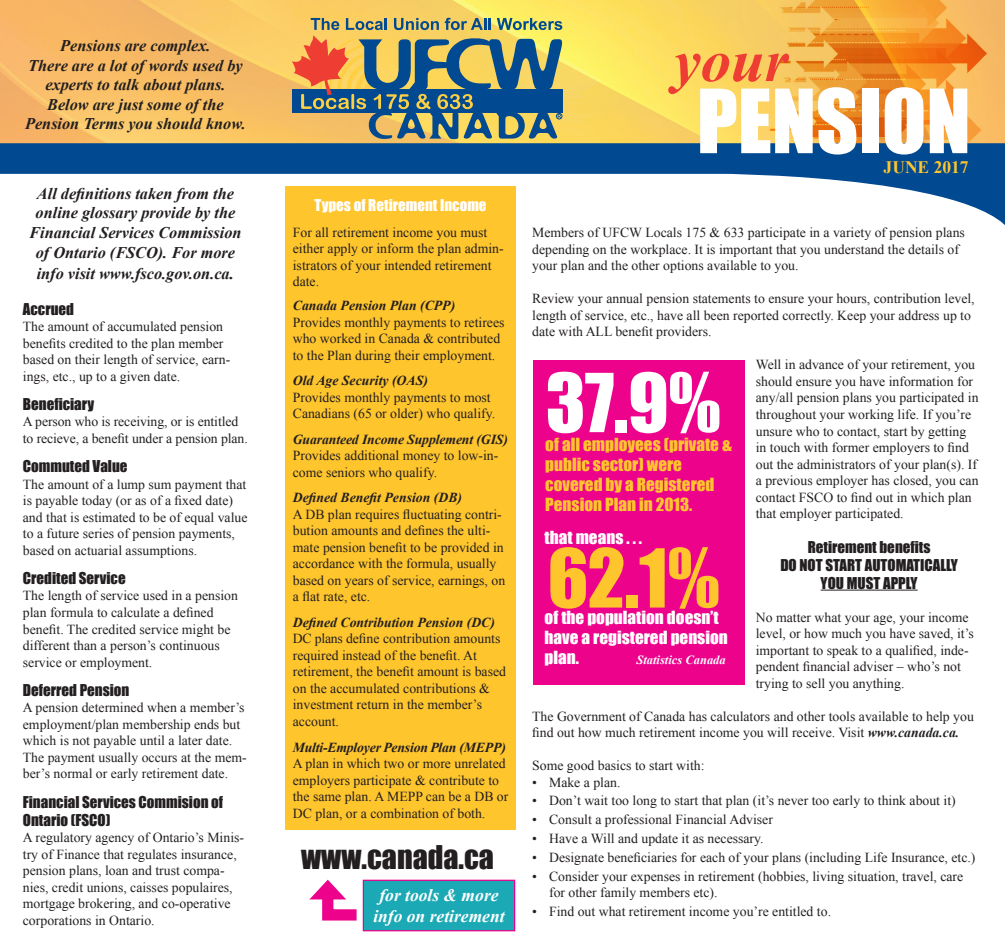
<style>
.page{position:relative;width:1005px;height:951px;background:#fff}
.page>*{position:absolute;margin:0;border:0;box-sizing:border-box;transform-origin:0 0}
.t1{font:81.62px "Impact";color:#fff}
.t2{font:75px "Impact";color:#fff}
.t3{font:75px "Impact";color:#ffc52d}
.emphasis_italic_bold{font:italic 700 60.5px "Times New Roman";color:#ee3e34}
.smallTitling{font:30px "Impact";color:#231f20}
.emphasis_italic_bold-2{font:italic 700 17.5px "Times New Roman";color:#fff}
.t4{font:700 17.5px "Times New Roman";color:#ffc52d}
.smallTitling-2{font:16.62px/20px "Impact";color:#ffc52d}
.smallTitling-3{font:16.62px/20px "Impact";color:#fff}
.emphasis_italic_bold-3{font:italic 700 16.25px/19.5px "Times New Roman";color:#231f20;text-align:center}
.smallTitling-4{font:15px/18px "Impact";color:#231f20;text-align:center}
.smallTitling-5{font:15px "Impact";color:#fff}
.smallTitling-6{font:13.75px/16.5px "Times New Roman";color:#231f20}
.smallTitling-7{font:italic 700 12.5px "Times New Roman";color:#fff}
.s1{font-size:17.5px}
.s2{font-weight:700;font-style:italic}
</style>
<div class="page">
<svg style="left:0;top:0;width:723px;height:143px;background:#f9ca64"></svg>
<img style="left:723px;top:0;width:281px;height:143px">
<svg style="left:0;top:143px;width:1004px;height:82px"></svg>
<svg style="left:292px;top:18px;width:270px;height:121px;background:#8d8f72"></svg>
<hr style="left:820px;top:589px;width:97px;height:1px;background:#231f20">
<div style="left:285px;top:187px;width:231px;height:642px;background:#ffc52d"></div>
<div style="left:532px;top:360px;width:212px;height:324px;background:#ed028c"></div>
<div style="left:363px;top:880px;width:151px;height:50px;background:#1ba9b5"></div>
<div style="left:363px;top:879px;width:152px;height:52px;border:1px solid #ed028c"></div>
<svg style="left:309px;top:879px;width:59px;height:47px"></svg>
<p class="emphasis_italic_bold-3" style="left:60px;top:35px;width:152px">Pensions are complex.</p>
<p class="emphasis_italic_bold-3" style="left:28px;top:55px;width:216px">There are a lot of words used by experts to talk about plans.</p>
<p class="emphasis_italic_bold-3" style="left:47px;top:94px;width:178px">Below are just some of the</p>
<p class="emphasis_italic_bold-3" style="left:25px;top:113px;width:222px">Pension Terms you should know.</p>
<p class="emphasis_italic_bold-3" style="left:29px;top:183px;width:214px">All definitions taken from the online glossary provide by the<br>Financial Services Commission of Ontario (FSCO). For more</p>
<p class="emphasis_italic_bold-3" style="left:37px;top:263px;width:199px">info visit www.fsco.gov.on.ca<span class="s1">.</span></p>
<p class="smallTitling-4" style="left:23px;top:299px;width:53px">Accrued</p>
<p class="smallTitling-6" style="left:23px;top:318px;width:209px">The amount of accumulated pension benefits credited to the plan member based on their length of service, earn&shy;ings, etc., up to a given date.</p>
<p class="smallTitling-4" style="left:23px;top:394px;width:73px">Beneficiary</p>
<p class="smallTitling-6" style="left:23px;top:413px;width:226px">A person who is receiving, or is entitled to recieve, a benefit under a pension plan.</p>
<p class="smallTitling-4" style="left:23px;top:457px;width:106px">Commuted Value</p>
<p class="smallTitling-6" style="left:23px;top:475px;width:226px">The amount of a lump sum payment that is payable today (or as of a fixed date) and that is estimated to be of equal value to a future series of pension payments, based on actuarial assumptions.</p>
<p class="smallTitling-4" style="left:23px;top:568px;width:104px">Credited Service</p>
<p class="smallTitling-6" style="left:23px;top:587px;width:216px">The length of service used in a pension plan formula to calculate a defined benefit. The credited service might be different than a person’s continuous service or employment.</p>
<p class="smallTitling-4" style="left:23px;top:680px;width:108px">Deferred Pension</p>
<p class="smallTitling-6" style="left:23px;top:699px;width:225px">A pension determined when a member’s employment/plan membership ends but which is not payable until a later date.<br>The payment usually occurs at the mem&shy;ber’s normal or early retirement date.</p>
<p class="smallTitling-4" style="left:23px;top:792px;width:202px;text-align:left">Financial Services Commision of<br>Ontario (FSCO)</p>
<p class="smallTitling-6" style="left:23px;top:829px;width:223px">A regulatory agency of Ontario’s Minis&shy;try of Finance that regulates insurance, pension plans, loan and trust compa&shy;nies, credit unions, caisses populaires, mortgage brokering, and co-operative corporations in Ontario.</p>
<p class="smallTitling-5" style="left:314px;top:194px;width:173px">Types of Retirement Income</p>
<p class="smallTitling-6" style="left:293px;top:223px;width:212px">For all retirement income you must either apply or inform the plan admin&shy;istrators of your intended retirement date.</p>
<p class="smallTitling-6" style="left:293px;top:297px;width:213px"><span class="s2">Canada Pension Plan (CPP)<br></span>Provides monthly payments to retirees who worked in Canada &amp; contributed to the Plan during their employment.</p>
<p class="smallTitling-6" style="left:293px;top:372px;width:204px"><span class="s2">Old Age Security (OAS)<br></span>Provides monthly payments to most<br>Canadians (65 or older) who qualify.</p>
<p class="smallTitling-6" style="left:293px;top:430px;width:217px"><span class="s2">Guaranteed Income Supplement (GIS)<br></span>Provides additional money to low-in&shy;come seniors who qualify.</p>
<p class="smallTitling-6" style="left:293px;top:489px;width:214px"><span class="s2">Defined Benefit Pension (DB)<br></span>A DB plan requires fluctuating contri&shy;bution amounts and defines the ulti&shy;mate pension benefit to be provided in accordance with the formula, usually based on years of service, earnings, on a flat rate, etc.</p>
<p class="smallTitling-6" style="left:293px;top:613px;width:215px"><span class="s2">Defined Contribution Pension (DC)<br></span>DC plans define contribution amounts required instead of the benefit. At retirement, the benefit amount is based on the accumulated contributions &amp; investment return in the member’s account.</p>
<p class="smallTitling-6" style="left:293px;top:738px;width:217px"><span class="s2">Multi-Employer Pension Plan (MEPP)<br></span>A plan in which two or more unrelated employers participate &amp; contribute to the same plan. A MEPP can be a DB or DC plan, or a combination of both.</p>
<p class="smallTitling" style="left:301px;top:834px;width:194px">www.canada.ca</p>
<p class="emphasis_italic_bold-2" style="left:379px;top:882px;width:121px">for tools &amp; more</p>
<p class="emphasis_italic_bold-2" style="left:373px;top:903px;width:133px">info on retirement</p>
<p class="emphasis_italic_bold" style="left:673px;top:19px;width:116px">your</p>
<p class="t1" style="left:696px;top:58px;width:275px">PENSION</p>
<p class="t4" style="left:883px;top:155px;width:87px">JUNE 2017</p>
<p class="smallTitling-6" style="left:532px;top:224px;width:434px">Members of UFCW Locals 175 &amp; 633 participate in a variety of pension plans depending on the workplace. It is important that you understand the details of your plan and the other options available to you.</p>
<p class="smallTitling-6" style="left:532px;top:290px;width:444px">Review your annual pension statements to ensure your hours, contribution level, length of service, etc., have all been reported correctly. Keep your address up to date with ALL benefit providers.</p>
<p class="smallTitling-6" style="left:755px;top:356px;width:224px">Well in advance of your retirement, you should ensure you have information for any/all pension plans you participated in throughout your working life. If you’re unsure who to contact, start by getting in touch with former employers to find out the administrators of your plan(s). If a previous employer has closed, you can contact FSCO to find out in which plan that employer participated.</p>
<p class="smallTitling-4" style="left:780px;top:537px;width:179px">Retirement benefits<br>DO NOT START AUTOMATICALLY</p>
<p class="smallTitling-4" style="left:820px;top:573px;width:98px">YOU MUST APPLY</p>
<p class="smallTitling-6" style="left:755px;top:608px;width:220px">No matter what your age, your income level, or how much you have saved, it’s important to speak to a qualified, inde&shy;pendent financial adviser – who’s not trying to sell you anything.</p>
<p class="smallTitling-6" style="left:532px;top:707px;width:443px">The Government of Canada has calculators and other tools available to help you find out how much retirement income you will receive. Visit <span class="s2">www.canada.ca.</span></p>
<p class="smallTitling-6" style="left:532px;top:757px;width:174px">Some good basics to start with:</p>
<p class="smallTitling-6" style="left:532px;top:773px;width:90px">• Make a plan.</p>
<p class="smallTitling-6" style="left:532px;top:792px;width:425px">• Don’t wait too long to start that plan (it’s never too early to think about it)</p>
<p class="smallTitling-6" style="left:532px;top:811px;width:242px">• Consult a professional Financial Adviser</p>
<p class="smallTitling-6" style="left:532px;top:829px;width:233px">• Have a Will and update it as necessary.</p>
<p class="smallTitling-6" style="left:532px;top:848px;width:445px">• Designate beneficiaries for each of your plans (including Life Insurance, etc.)</p>
<p class="smallTitling-6" style="left:549px;top:867px;width:415px;text-indent:-17px">• Consider your expenses in retirement (hobbies, living situation, travel, care for other family members etc).</p>
<p class="smallTitling-6" style="left:532px;top:902px;width:300px">• Find out what retirement income you’re entitled to.</p>
<p class="t2" style="left:545px;top:344px;width:176px">37.9%</p>
<p class="smallTitling-2" style="left:545px;top:454px;width:171px">public sector) were covered by a Registered<br>Pension Plan in 2013.</p>
<p class="smallTitling-3" style="left:544px;top:527px;width:99px">that means . . .</p>
<p class="smallTitling-2" style="left:545px;top:434px;width:188px">of all employees (private &amp;</p>
<p class="t3" style="left:547px;top:520px;width:173px">62.1%</p>
<p class="smallTitling-3" style="left:544px;top:607px;width:185px">of the population doesn’t have a registered pension plan.</p>
<p class="smallTitling-7" style="left:636px;top:651px;width:91px">Statistics Canada</p>
</div>
